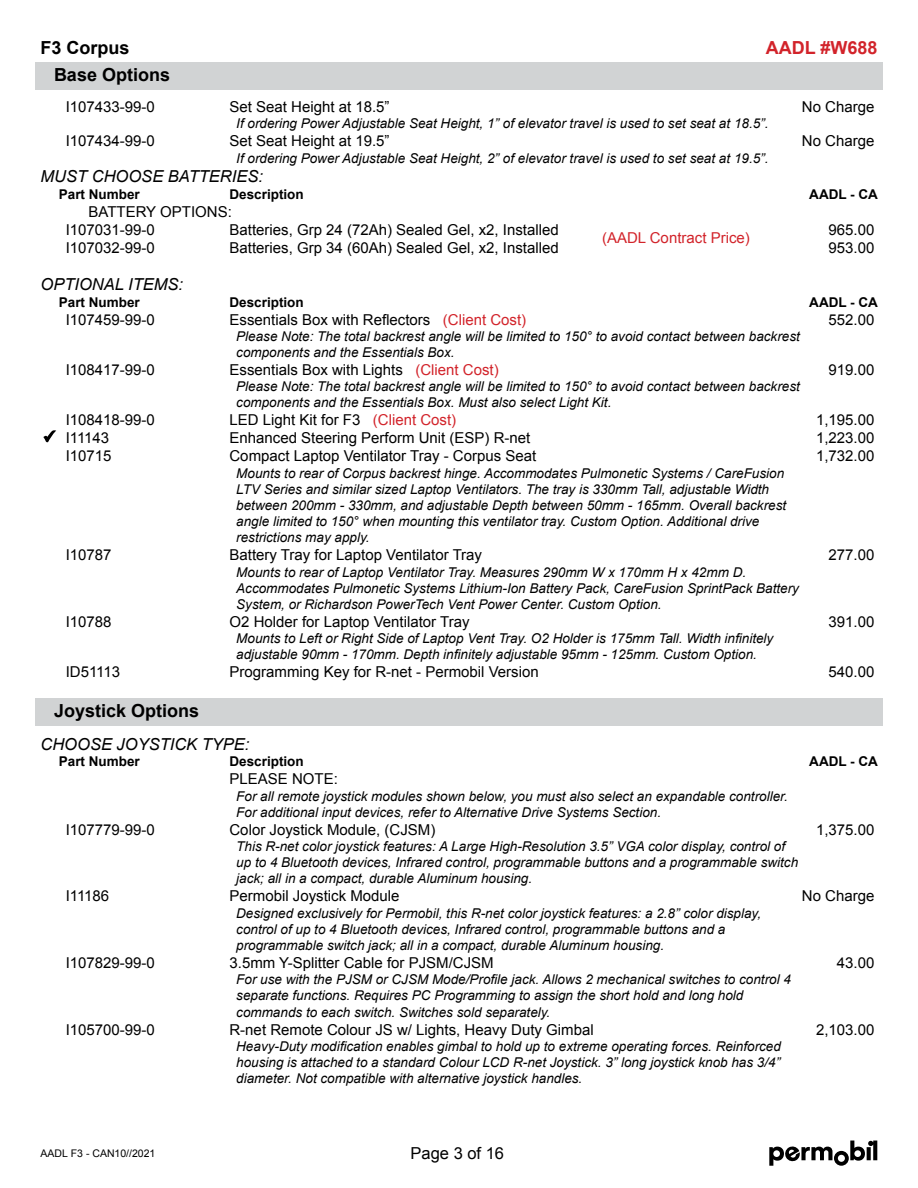
<style>
.page{position:relative;width:918px;height:1188px;background:#fff}
.page>*{position:absolute;margin:0;border:0;box-sizing:border-box;transform-origin:0 0}
.t1{font:700 18px "Arial";color:#000}
.t2{font:700 18px "Arial";color:#d2232a}
.t3{font:italic 16.5px "Arial";color:#000}
.t4{font:16.5px "Arial";color:#000}
.t5{font:15px/18px "Arial";color:#000}
.t6{font:15px "Arial";color:#d2232a}
.t7{font:italic 13.5px/16.2px "Arial";color:#000}
.t8{font:700 13.5px "Arial";color:#000}
.t9{font:10.5px "Arial";color:#000}
.s1{color:#d2232a}
</style>
<div class="page">
<svg style="left:769px;top:1141px;width:108px;height:25px"></svg>
<div style="left:35px;top:62px;width:848px;height:28px;background:#d1d3d4"></div>
<div style="left:35px;top:698px;width:848px;height:28px;background:#d1d3d4"></div>
<svg style="left:43px;top:430px;width:14px;height:12px"></svg>
<h1 class="t1" style="left:40px;top:35px;width:91px">F3 Corpus</h1>
<h1 class="t2" style="left:766px;top:35px;width:113px">AADL #W688</h1>
<h1 class="t1" style="left:54px;top:62px;width:118px">Base Options</h1>
<p class="t5" style="left:66px;top:98px;width:91px">I107433-99-0</p>
<p class="t5" style="left:230px;top:98px;width:162px">Set Seat Height at 18.5”</p>
<p class="t5" style="left:802px;top:98px;width:74px">No Charge</p>
<p class="t7" style="left:236px;top:116px;width:534px">If ordering Power Adjustable Seat Height, 1” of elevator travel is used to set seat at 18.5”.</p>
<p class="t5" style="left:66px;top:132px;width:91px">I107434-99-0</p>
<p class="t5" style="left:230px;top:132px;width:162px">Set Seat Height at 19.5”</p>
<p class="t5" style="left:802px;top:132px;width:74px">No Charge</p>
<p class="t7" style="left:236px;top:150px;width:534px">If ordering Power Adjustable Seat Height, 2” of elevator travel is used to set seat at 19.5”.</p>
<p class="t3" style="left:40px;top:166px;width:224px">MUST CHOOSE BATTERIES:</p>
<p class="t8" style="left:59px;top:185px;width:83px">Part Number</p>
<p class="t8" style="left:230px;top:185px;width:76px">Description</p>
<p class="t8" style="left:809px;top:185px;width:70px">AADL - CA</p>
<p class="t5" style="left:66px;top:202px;width:168px;text-indent:23px">BATTERY OPTIONS:<br>I107031-99-0</p>
<p class="t5" style="left:230px;top:220px;width:331px">Batteries, Grp 24 (72Ah) Sealed Gel, x2, Installed</p>
<p class="t5" style="left:829px;top:220px;width:47px">965.00</p>
<p class="t6" style="left:602px;top:228px;width:149px">(AADL Contract Price)</p>
<p class="t5" style="left:66px;top:238px;width:91px">I107032-99-0</p>
<p class="t5" style="left:230px;top:238px;width:331px">Batteries, Grp 34 (60Ah) Sealed Gel, x2, Installed</p>
<p class="t5" style="left:829px;top:238px;width:47px">953.00</p>
<p class="t3" style="left:40px;top:274px;width:144px">OPTIONAL ITEMS:</p>
<p class="t8" style="left:59px;top:293px;width:83px">Part Number</p>
<p class="t8" style="left:230px;top:293px;width:76px">Description</p>
<p class="t8" style="left:809px;top:293px;width:70px">AADL - CA</p>
<p class="t5" style="left:66px;top:310px;width:91px">I107459-99-0</p>
<p class="t5" style="left:230px;top:310px;width:298px">Essentials Box with Reflectors <span class="s1">(Client Cost)</span></p>
<p class="t5" style="left:829px;top:310px;width:47px">552.00</p>
<p class="t7" style="left:236px;top:328px;width:565px">Please Note: The total backrest angle will be limited to 150° to avoid contact between backrest components and the Essentials Box.</p>
<p class="t5" style="left:66px;top:361px;width:91px">I108417-99-0</p>
<p class="t5" style="left:230px;top:361px;width:271px">Essentials Box with Lights <span class="s1">(Client Cost)</span></p>
<p class="t5" style="left:829px;top:361px;width:47px">919.00</p>
<p class="t7" style="left:236px;top:378px;width:565px">Please Note: The total backrest angle will be limited to 150° to avoid contact between backrest components and the Essentials Box. Must also select Light Kit.</p>
<p class="t5" style="left:66px;top:411px;width:91px">I108418-99-0</p>
<p class="t5" style="left:230px;top:411px;width:228px">LED Light Kit for F3 <span class="s1">(Client Cost)</span></p>
<p class="t5" style="left:816px;top:411px;width:60px">1,195.00</p>
<p class="t5" style="left:66px;top:429px;width:45px">I11143</p>
<p class="t5" style="left:230px;top:429px;width:302px">Enhanced Steering Perform Unit (ESP) R-net</p>
<p class="t5" style="left:816px;top:429px;width:60px">1,223.00</p>
<p class="t5" style="left:66px;top:447px;width:47px">I10715</p>
<p class="t5" style="left:230px;top:447px;width:308px">Compact Laptop Ventilator Tray - Corpus Seat</p>
<p class="t5" style="left:816px;top:447px;width:60px">1,732.00</p>
<p class="t7" style="left:236px;top:465px;width:551px">Mounts to rear of Corpus backrest hinge. Accommodates Pulmonetic Systems / CareFusion LTV Series and similar sized Laptop Ventilators. The tray is 330mm Tall, adjustable Width between 200mm - 330mm, and adjustable Depth between 50mm - 165mm. Overall backrest angle limited to 150° when mounting this ventilator tray. Custom Option. Additional drive restrictions may apply.</p>
<p class="t5" style="left:66px;top:546px;width:47px">I10787</p>
<p class="t5" style="left:230px;top:546px;width:254px">Battery Tray for Laptop Ventilator Tray</p>
<p class="t5" style="left:829px;top:546px;width:47px">277.00</p>
<p class="t7" style="left:236px;top:564px;width:564px">Mounts to rear of Laptop Ventilator Tray. Measures 290mm W x 170mm H x 42mm D.<br>Accommodates Pulmonetic Systems Lithium-Ion Battery Pack, CareFusion SprintPack Battery<br>System, or Richardson PowerTech Vent Power Center. Custom Option.</p>
<p class="t5" style="left:66px;top:613px;width:47px">I10788</p>
<p class="t5" style="left:230px;top:613px;width:242px">O2 Holder for Laptop Ventilator Tray</p>
<p class="t5" style="left:829px;top:613px;width:47px">391.00</p>
<p class="t7" style="left:236px;top:630px;width:539px">Mounts to Left or Right Side of Laptop Vent Tray. O2 Holder is 175mm Tall. Width infinitely adjustable 90mm - 170mm. Depth infinitely adjustable 95mm - 125mm. Custom Option.</p>
<p class="t5" style="left:66px;top:663px;width:56px">ID51113</p>
<p class="t5" style="left:230px;top:663px;width:311px">Programming Key for R-net - Permobil Version</p>
<p class="t5" style="left:829px;top:663px;width:47px">540.00</p>
<h1 class="t1" style="left:54px;top:699px;width:147px">Joystick Options</h1>
<p class="t3" style="left:40px;top:734px;width:211px">CHOOSE JOYSTICK TYPE:</p>
<p class="t8" style="left:59px;top:753px;width:83px">Part Number</p>
<p class="t8" style="left:230px;top:753px;width:76px">Description</p>
<p class="t8" style="left:809px;top:753px;width:70px">AADL - CA</p>
<p class="t5" style="left:230px;top:770px;width:110px">PLEASE NOTE:</p>
<p class="t7" style="left:236px;top:788px;width:553px">For all remote joystick modules shown below, you must also select an expandable controller.<br>For additional input devices, refer to Alternative Drive Systems Section.</p>
<p class="t5" style="left:66px;top:821px;width:91px">I107779-99-0</p>
<p class="t5" style="left:230px;top:821px;width:207px">Color Joystick Module, (CJSM)</p>
<p class="t5" style="left:816px;top:821px;width:60px">1,375.00</p>
<p class="t7" style="left:236px;top:838px;width:564px">This R-net color joystick features: A Large High-Resolution 3.5” VGA color display, control of up to 4 Bluetooth devices, Infrared control, programmable buttons and a programmable switch jack; all in a compact, durable Aluminum housing.</p>
<p class="t5" style="left:66px;top:887px;width:45px">I11186</p>
<p class="t5" style="left:230px;top:887px;width:172px">Permobil Joystick Module</p>
<p class="t5" style="left:802px;top:887px;width:74px">No Charge</p>
<p class="t7" style="left:236px;top:905px;width:526px">Designed exclusively for Permobil, this R-net color joystick features: a 2.8” color display, control of up to 4 Bluetooth devices, Infrared control, programmable buttons and a programmable switch jack; all in a compact, durable Aluminum housing.</p>
<p class="t5" style="left:66px;top:954px;width:91px">I107829-99-0</p>
<p class="t5" style="left:230px;top:954px;width:266px">3.5mm Y-Splitter Cable for PJSM/CJSM</p>
<p class="t5" style="left:837px;top:954px;width:39px">43.00</p>
<p class="t7" style="left:236px;top:972px;width:556px">For use with the PJSM or CJSM Mode/Profile jack. Allows 2 mechanical switches to control 4 separate functions. Requires PC Programming to assign the short hold and long hold commands to each switch. Switches sold separately.</p>
<p class="t5" style="left:66px;top:1020px;width:91px">I105700-99-0</p>
<p class="t5" style="left:230px;top:1020px;width:366px">R-net Remote Colour JS w/ Lights, Heavy Duty Gimbal</p>
<p class="t5" style="left:816px;top:1020px;width:60px">2,103.00</p>
<p class="t7" style="left:236px;top:1038px;width:546px;text-align:justify">Heavy-Duty modification enables gimbal to hold up to extreme operating forces. Reinforced housing is attached to a standard Colour LCD R-net Joystick. 3” long joystick knob has 3/4” diameter. Not compatible with alternative joystick handles.</p>
<p class="t9" style="left:40px;top:1146px;width:116px">AADL F3 - CAN10//2021</p>
<p class="t4" style="left:411px;top:1143px;width:95px">Page 3 of 16</p>
</div>
